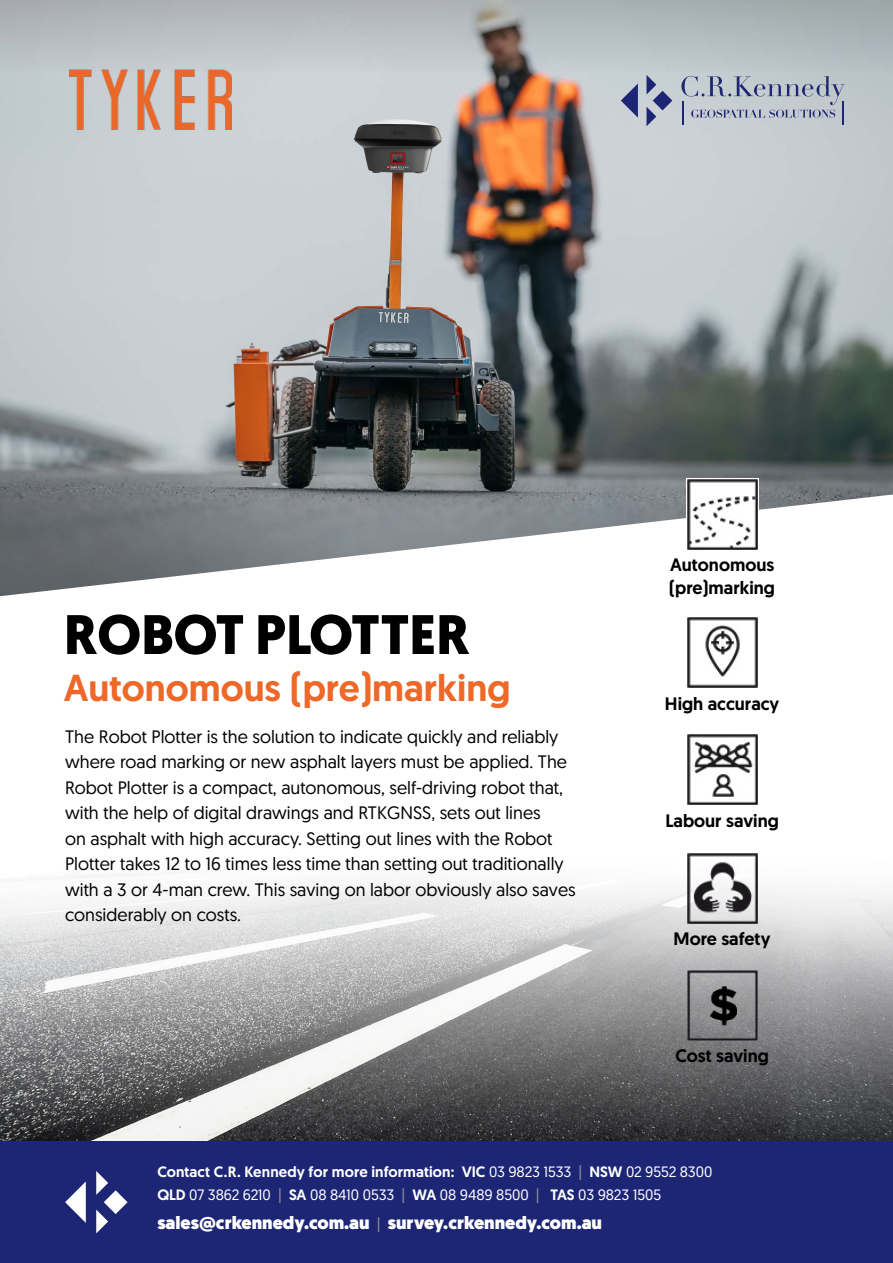
<style>
.page{position:relative;width:893px;height:1263px;background:#fff}
.page>*{position:absolute;margin:0;border:0;box-sizing:border-box;transform-origin:0 0}
.t1{font:700 55.5px "Geomanist";color:#000}
.t2{font:500 37.5px "Geomanist";color:#ee6828}
.t3{font:18px/25.5px "Geomanist";color:#000}
.t4{font:500 18px/22.5px "Geomanist";color:#000}
.t5{font:900 18px "Geomanist";color:#fff}
.t6{font:15px/22.4px "Geomanist";letter-spacing:-.005em;color:#fff}
.s1{font-weight:500}
.s2{color:#939598}
.s3{font-weight:400;font-size:15px;color:#939598}
</style>
<div class="page">
<img style="left:0;top:878px;width:893px;height:264px">
<img style="left:0;top:72px;width:893px;height:422px">
<svg style="left:0;top:0;width:893px;height:72px;background:#b3b9bb"></svg>
<div style="left:0;top:1142px;width:893px;height:121px;background:#1c2674"></div>
<svg style="left:0;top:494px;width:893px;height:384px"></svg>
<svg style="left:646px;top:75px;width:26px;height:51px"></svg>
<svg style="left:621px;top:84px;width:17px;height:34px"></svg>
<svg style="left:681px;top:76px;width:164px;height:49px;background:#afb6c3"></svg>
<img style="left:69px;top:64px;width:163px;height:73px">
<img style="left:686px;top:479px;width:72px;height:72px">
<img style="left:686px;top:616px;width:72px;height:72px">
<img style="left:686px;top:733px;width:72px;height:72px">
<img style="left:686px;top:852px;width:72px;height:72px">
<img style="left:686px;top:969px;width:72px;height:72px">
<svg style="left:96px;top:1171px;width:32px;height:62px"></svg>
<svg style="left:65px;top:1181px;width:21px;height:42px"></svg>
<h1 class="t1" style="left:64px;top:597px;width:407px">ROBOT PLOTTER</h1>
<h2 class="t2" style="left:64px;top:662px;width:448px">Autonomous (pre)marking</h2>
<p class="t3" style="left:65px;top:723px;width:512px">The Robot Plotter is the solution to indicate quickly and reliably where road marking or new asphalt layers must be applied. The Robot Plotter is a compact, autonomous, self-driving robot that, with the help of digital drawings and RTKGNSS, sets out lines<br>on asphalt with high accuracy. Setting out lines with the Robot Plotter takes 12 to 16 times less time than setting out traditionally with a 3 or 4-man crew. This saving on labor obviously also saves considerably on costs.</p>
<p class="t4" style="left:669px;top:553px;width:107px">Autonomous (pre)marking</p>
<p class="t4" style="left:665px;top:692px;width:116px">High accuracy</p>
<p class="t4" style="left:665px;top:809px;width:115px">Labour saving</p>
<p class="t4" style="left:674px;top:927px;width:99px">More safety</p>
<p class="t4" style="left:675px;top:1044px;width:95px">Cost saving</p>
<p class="t6" style="left:157px;top:1160px;width:557px"><span class="s1">Contact C.R. Kennedy for more information: VIC</span> 03 9823 1533 <span class="s2">|</span> <span class="s1">NSW</span> 02 9552 8300<br><span class="s1">QLD</span> 07 3862 6210 <span class="s2">|</span> <span class="s1">SA</span> 08 8410 0533 <span class="s2">|</span> <span class="s1">WA</span> 08 9489 8500 <span class="s2">|</span> <span class="s1">TAS</span> 03 9823 1505</p>
<p class="t5" style="left:157px;top:1211px;width:446px">sales@crkennedy.com.au <span class="s3">|</span> survey.crkennedy.com.au</p>
</div>
